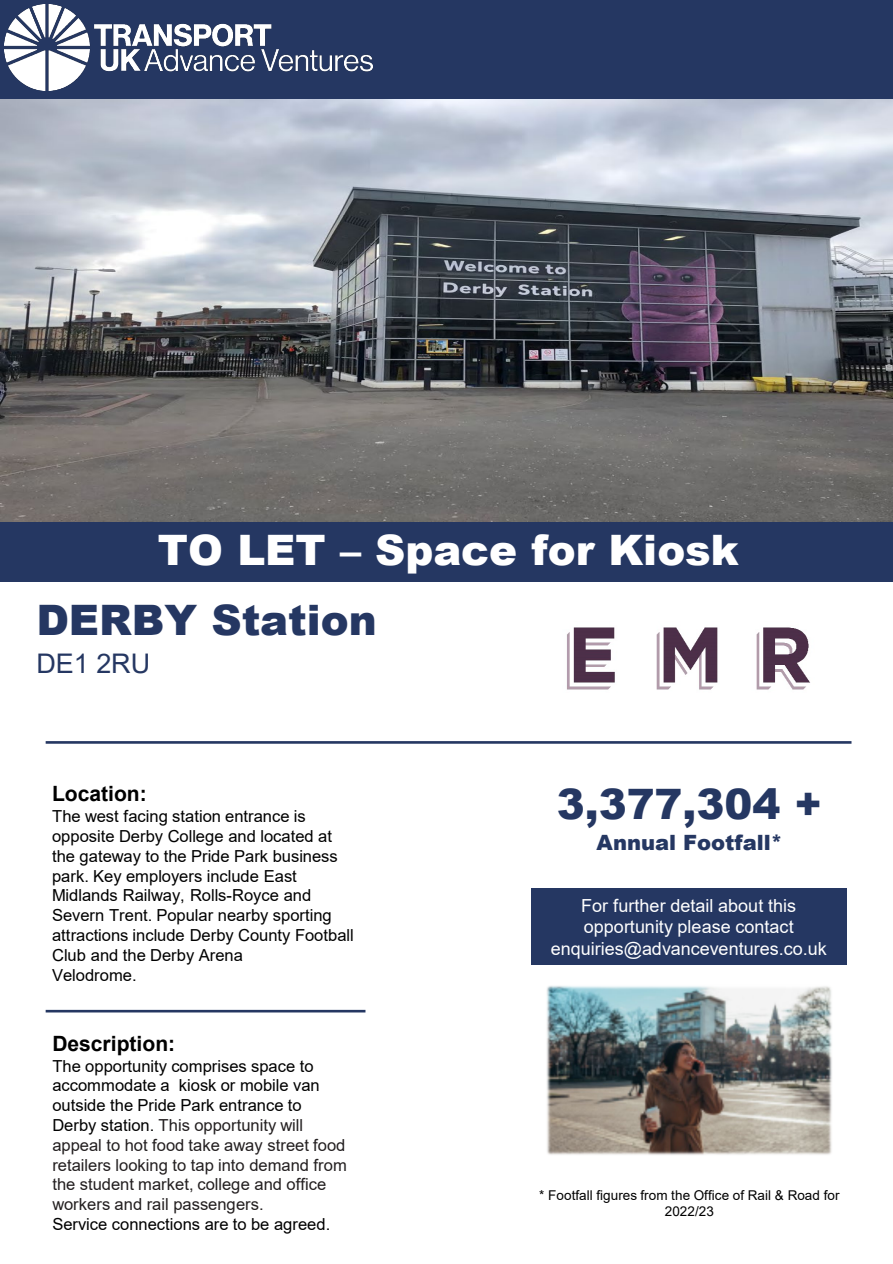
<style>
.page{position:relative;width:893px;height:1264px;background:#fff}
.page>*{position:absolute;margin:0;border:0;box-sizing:border-box;transform-origin:0 0}
.t1{font:900 42px "Arial";color:#253762}
.t2{font:900 42px "Arial";color:#fff}
.t3{font:27px "Arial";color:#253762}
.t4{font:700 21px "Arial";color:#000}
.t5{font:900 21px "Arial";color:#253762}
.t6{font:18px/21.6px "Arial";letter-spacing:.005em;color:#fff;text-align:center}
.t7{font:16.5px/19.8px "Arial";color:#000}
.t8{font:16.5px/19.8px "Arial";color:#231f20}
.t9{font:13.5px/16.2px "Arial";letter-spacing:.005em;color:#000;text-align:center}
.s1{color:#000}
</style>
<div class="page">
<div style="left:0;top:520px;width:892px;height:62px;background:#253762"></div>
<hr style="left:46px;top:741px;width:805px;height:2px;background:#253762">
<div style="left:531px;top:888px;width:315px;height:76px;background:#253762"></div>
<hr style="left:46px;top:1009px;width:319px;height:3px;background:#253762">
<div style="left:0;top:0;width:892px;height:100px;background:#253762"></div>
<img style="left:4px;top:4px;width:368px;height:86px">
<img style="left:567px;top:627px;width:243px;height:63px">
<img style="left:546px;top:986px;width:286px;height:169px">
<img style="left:0;top:100px;width:892px;height:421px">
<p class="t2" style="left:158px;top:519px;width:582px">TO LET – Space for Kiosk</p>
<p class="t1" style="left:36px;top:589px;width:342px">DERBY Station</p>
<p class="t3" style="left:36px;top:644px;width:115px">DE1 2RU</p>
<p class="t4" style="left:52px;top:778px;width:96px">Location:</p>
<p class="t7" style="left:52px;top:806px;width:303px">The west facing station entrance is opposite Derby College and located at the gateway to the Pride Park business park. Key employers include East Midlands Railway, Rolls-Royce and Severn Trent. Popular nearby sporting attractions include Derby County Football Club and the Derby Arena</p>
<p class="t7" style="left:52px;top:964px;width:86px">Velodrome.</p>
<p class="t4" style="left:52px;top:1028px;width:124px">Description:</p>
<p class="t7" style="left:52px;top:1055px;width:269px">The opportunity comprises space to accommodate a kiosk or mobile van outside the Pride Park entrance to</p>
<p class="t8" style="left:52px;top:1114px;width:296px"><span class="s1">Derby station.</span> This opportunity will appeal to hot food take away street food retailers looking to tap into demand from the student market, college and office workers and rail passengers.</p>
<p class="t7" style="left:52px;top:1213px;width:279px">Service connections are to be agreed.</p>
<p class="t1" style="left:556px;top:773px;width:267px">3,377,304 +</p>
<p class="t5" style="left:596px;top:826px;width:187px">Annual Footfall*</p>
<p class="t6" style="left:550px;top:894px;width:277px">For further detail about this opportunity please contact enquiries@advanceventures.co.uk</p>
<p class="t9" style="left:539px;top:1186px;width:302px">* Footfall figures from the Office of Rail &amp; Road for<br>2022/23</p>
</div>
